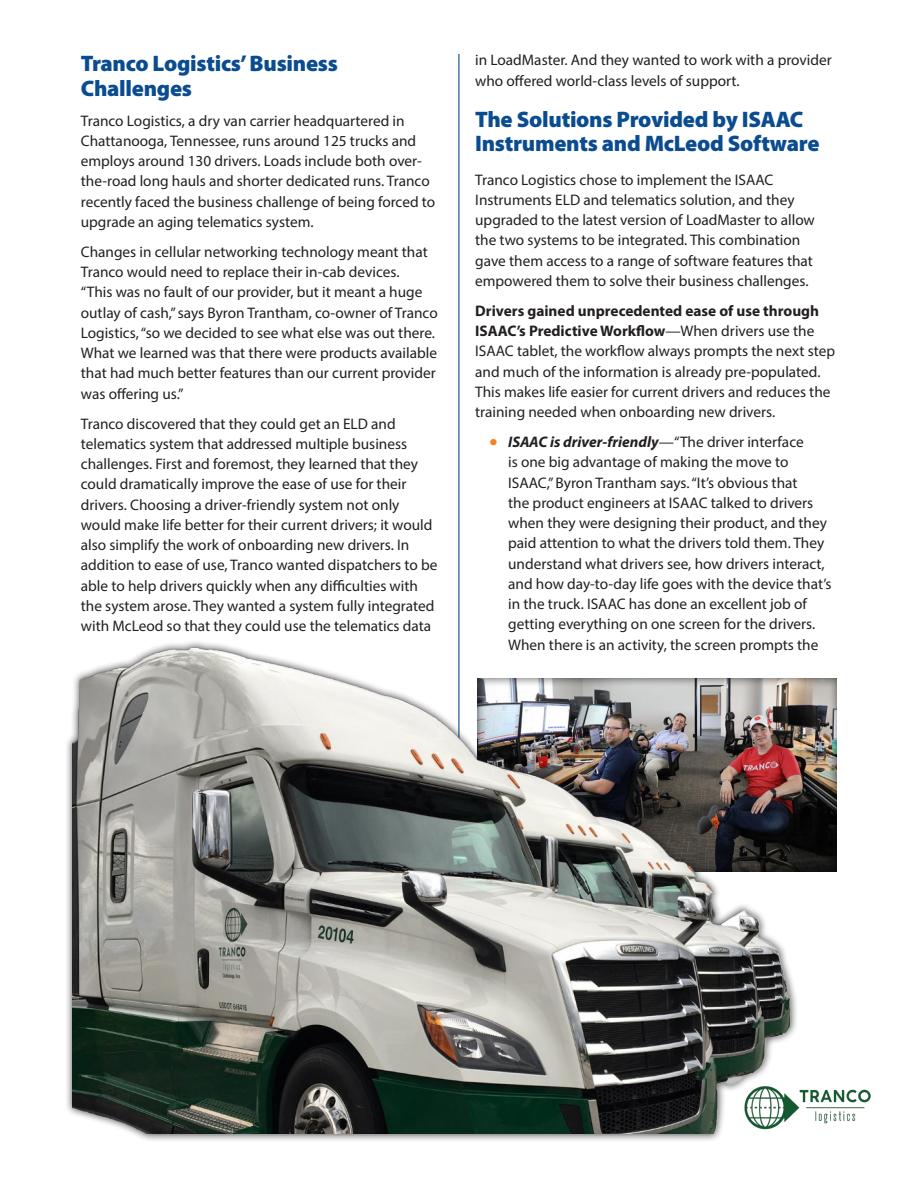
<style>
.page{position:relative;width:918px;height:1188px;background:#fff}
.page>*{position:absolute;margin:0;border:0;box-sizing:border-box;transform-origin:0 0}
.Subhead_-_ds{font:900 22.5px/24.8px "Myriad Pro";letter-spacing:-.01em;color:#0b4c90}
.Body{font:15.3px/20.2px "Myriad Pro";color:#231f20}
.Body_9_9_12_6_-_ds_copy{font:15.3px/20.2px "Myriad Pro";color:#231f20}
.Body_bulleted_2_-_ds{font:15.3px/20.2px "Myriad Pro";color:#231f20}
.s1{font-weight:700}
.s2{font-weight:900;font-size:22.5px;color:#f58420}
.s3{font-weight:700;font-style:italic}
</style>
<div class="page">
<hr style="left:458px;top:54px;width:1px;height:1063px;background:#0b4c90">
<img style="left:822px;top:1089px;width:49px;height:35px">
<div style="left:476px;top:676px;width:361px;height:197px;background:#231f20;opacity:.75"></div>
<div style="left:64px;top:640px;width:735px;height:502px;background:#231f20;opacity:.75"></div>
<img style="left:72px;top:616px;width:750px;height:518px">
<p class="Subhead_-_ds" style="left:81px;top:50px;width:259px">Tranco Logistics’ Business<br>Challenges</p>
<p class="Body" style="left:81px;top:110px;width:356px">Tranco Logistics, a dry van carrier headquartered in Chattanooga, Tennessee, runs around 125 trucks and employs around 130 drivers. Loads include both over&shy;the-road long hauls and shorter dedicated runs. Tranco recently faced the business challenge of being forced to upgrade an aging telematics system.</p>
<p class="Body" style="left:81px;top:241px;width:358px">Changes in cellular networking technology meant that Tranco would need to replace their in-cab devices.<br>“This was no fault of our provider, but it meant a huge outlay of cash,” says Byron Trantham, co-owner of Tranco Logistics, “so we decided to see what else was out there.<br>What we learned was that there were products available that had much better features than our current provider was offering us.”</p>
<p class="Body" style="left:81px;top:413px;width:358px">Tranco discovered that they could get an ELD and telematics system that addressed multiple business challenges. First and foremost, they learned that they could dramatically improve the ease of use for their drivers. Choosing a driver-friendly system not only would make life better for their current drivers; it would also simplify the work of onboarding new drivers. In addition to ease of use, Tranco wanted dispatchers to be able to help drivers quickly when any difficulties with the system arose. They wanted a system fully integrated with McLeod so that they could use the telematics data</p>
<p class="Body" style="left:475px;top:50px;width:358px">in LoadMaster. And they wanted to work with a provider who offered world-class levels of support.</p>
<p class="Subhead_-_ds" style="left:475px;top:106px;width:346px">The Solutions Provided by ISAAC<br>Instruments and McLeod Software</p>
<p class="Body_9_9_12_6_-_ds_copy" style="left:475px;top:169px;width:341px">Tranco Logistics chose to implement the ISAAC Instruments ELD and telematics solution, and they upgraded to the latest version of LoadMaster to allow the two systems to be integrated. This combination gave them access to a range of software features that empowered them to solve their business challenges.</p>
<p class="Body_9_9_12_6_-_ds_copy" style="left:475px;top:300px;width:361px"><span class="s1">Drivers gained unprecedented ease of use through ISAAC’s Predictive Workflow</span>—When drivers use the ISAAC tablet, the workflow always prompts the next step and much of the information is already pre-populated.<br>This makes life easier for current drivers and reduces the training needed when onboarding new drivers.</p>
<p class="Body_bulleted_2_-_ds" style="left:508px;top:432px;width:325px;text-indent:-19px"><span class="s2">•</span> <span class="s3">ISAAC is driver-friendly</span>—“The driver interface<br>is one big advantage of making the move to ISAAC,” Byron Trantham says. “It’s obvious that<br>the product engineers at ISAAC talked to drivers when they were designing their product, and they paid attention to what the drivers told them. They understand what drivers see, how drivers interact, and how day-to-day life goes with the device that’s in the truck. ISAAC has done an excellent job of getting everything on one screen for the drivers.<br>When there is an activity, the screen prompts the</p>
</div>
